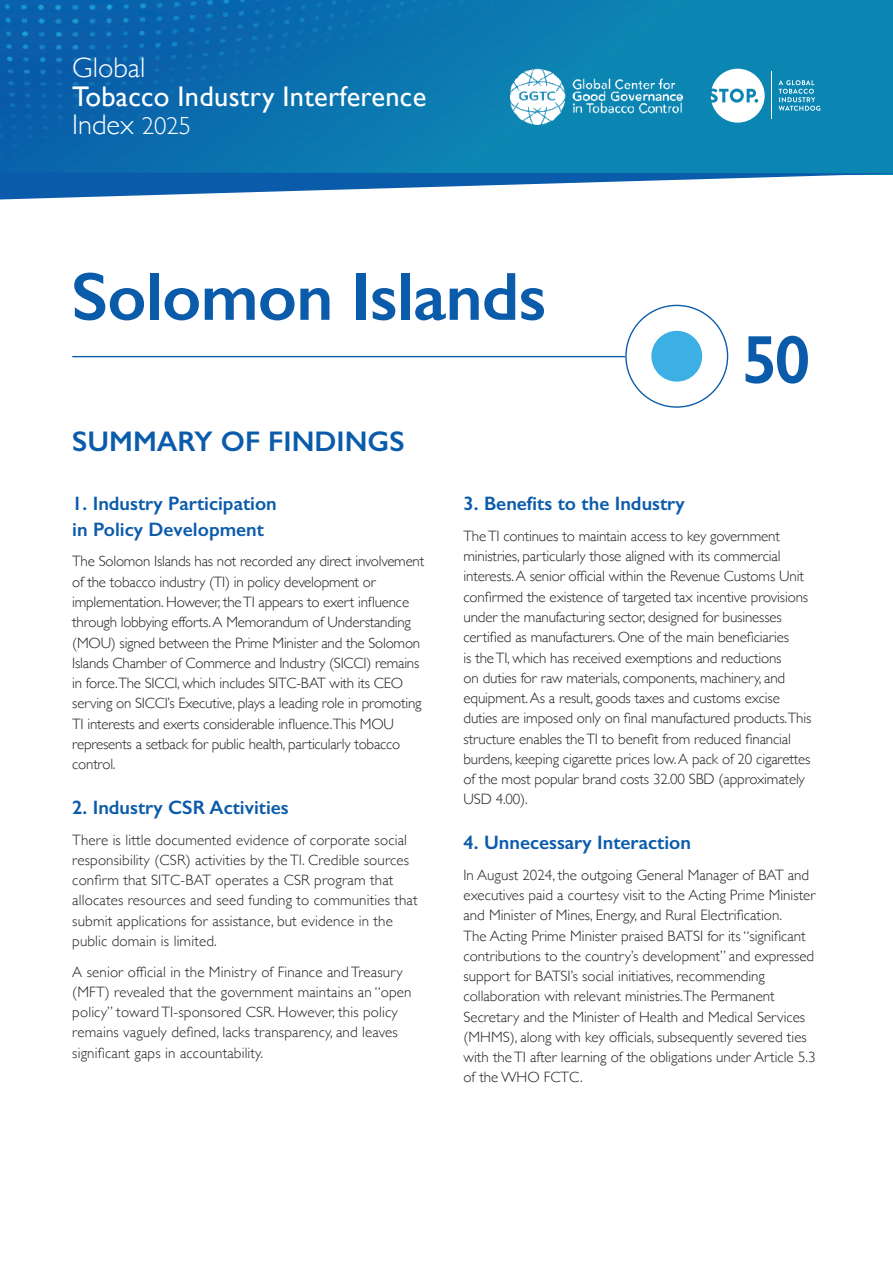
<style>
.page{position:relative;width:893px;height:1263px;background:#fff}
.page>*{position:absolute;margin:0;border:0;box-sizing:border-box;transform-origin:0 0}
.t1{font:600 68.4px "Gill Sans";letter-spacing:-.01em;color:#0b5bab}
.t2{font:28.5px/28.5px "Gill Sans";letter-spacing:.01em;color:#fff}
.t3{font:600 28.5px "Gill Sans";color:#0b5bab}
.t4{font:300 28.5px "Gill Sans";color:#fff}
.t5{font:600 19.5px/25.5px "Gill Sans";color:#0b5bab}
.Body_Copy{font:300 15px/20.2px "Gill Sans";letter-spacing:-.01em;color:#231f20}
.Body_Copy-2{font:300 15px/20.2px "Gill Sans";letter-spacing:.01em;color:#231f20}
.s1{font-weight:300}
.s2{font-weight:300;font-size:24.75px}
</style>
<div class="page">
<div style="left:0;top:0;width:893px;height:175px;background:#0b86b3"></div>
<img style="left:0;top:0;width:772px;height:355px">
<svg style="left:711px;top:69px;width:54px;height:54px"></svg>
<div style="left:733px;top:92px;width:8px;height:8px;background:#fff;border-radius:50%"></div>
<hr style="left:772px;top:71px;width:1px;height:48px;background:#fff">
<svg style="left:778px;top:80px;width:42px;height:31px"></svg>
<img style="left:497px;top:57px;width:193px;height:77px">
<svg style="left:0;top:173px;width:893px;height:28px"></svg>
<hr style="left:72px;top:356px;width:553px;height:1px;background:#0b5bab">
<div style="left:651px;top:331px;width:51px;height:51px;background:#3cafe4;border-radius:50%"></div>
<h2 class="t4" style="left:72px;top:45px;width:75px">Global</h2>
<h2 class="t2" style="left:72px;top:81px;width:356px">Tobacco Industry Interference<br><span class="s1">Index</span> <span class="s2">2025</span></h2>
<h1 class="t1" style="left:71px;top:255px;width:476px">Solomon Islands</h1>
<h2 class="t3" style="left:72px;top:424px;width:334px">SUMMARY OF FINDINGS</h2>
<h1 class="t1" style="left:742px;top:318px;width:70px">50</h1>
<h3 class="t5" style="left:72px;top:491px;width:206px">1. Industry Participation in Policy Development</h3>
<p class="Body_Copy" style="left:72px;top:551px;width:353px">The Solomon Islands has not recorded any direct involvement of the tobacco industry (TI) in policy development or implementation. However, the TI appears to exert influence through lobbying efforts. A Memorandum of Understanding (MOU) signed between the Prime Minister and the Solomon Islands Chamber of Commerce and Industry (SICCI) remains in force.The SICCI, which includes SITC-BAT with its CEO serving on SICCI’s Executive, plays a leading role in promoting TI interests and exerts considerable influence.This MOU represents a setback for public health, particularly tobacco control.</p>
<h3 class="t5" style="left:72px;top:794px;width:218px">2. Industry CSR Activities</h3>
<p class="Body_Copy-2" style="left:72px;top:829px;width:347px">There is little documented evidence of corporate social responsibility (CSR) activities by the TI. Credible sources confirm that SITC-BAT operates a CSR program that allocates resources and seed funding to communities that submit applications for assistance, but evidence in the public domain is limited.</p>
<p class="Body_Copy-2" style="left:72px;top:961px;width:341px">A senior official in the Ministry of Finance and Treasury (MFT) revealed that the government maintains an “open policy” toward TI-sponsored CSR. However, this policy remains vaguely defined, lacks transparency, and leaves significant gaps in accountability.</p>
<h3 class="t5" style="left:463px;top:491px;width:223px">3. Benefits to the Industry</h3>
<p class="Body_Copy" style="left:463px;top:525px;width:349px">The TI continues to maintain access to key government ministries, particularly those aligned with its commercial interests. A senior official within the Revenue Customs Unit confirmed the existence of targeted tax incentive provisions under the manufacturing sector, designed for businesses certified as manufacturers. One of the main beneficiaries<br>is the TI, which has received exemptions and reductions<br>on duties for raw materials, components, machinery, and equipment. As a result, goods taxes and customs excise duties are imposed only on final manufactured products.This structure enables the TI to benefit from reduced financial burdens, keeping cigarette prices low. A pack of 20 cigarettes of the most popular brand costs 32.00 SBD (approximately USD 4.00).</p>
<h3 class="t5" style="left:463px;top:829px;width:229px">4. Unnecessary Interaction</h3>
<p class="Body_Copy" style="left:463px;top:864px;width:354px">In August 2024, the outgoing General Manager of BAT and executives paid a courtesy visit to the Acting Prime Minister and Minister of Mines, Energy, and Rural Electrification.<br>The Acting Prime Minister praised BATSI for its “significant contributions to the country’s development” and expressed support for BATSI’s social initiatives, recommending collaboration with relevant ministries.The Permanent Secretary and the Minister of Health and Medical Services (MHMS), along with key officials, subsequently severed ties with the TI after learning of the obligations under Article 5.3 of the WHO FCTC.</p>
</div>
